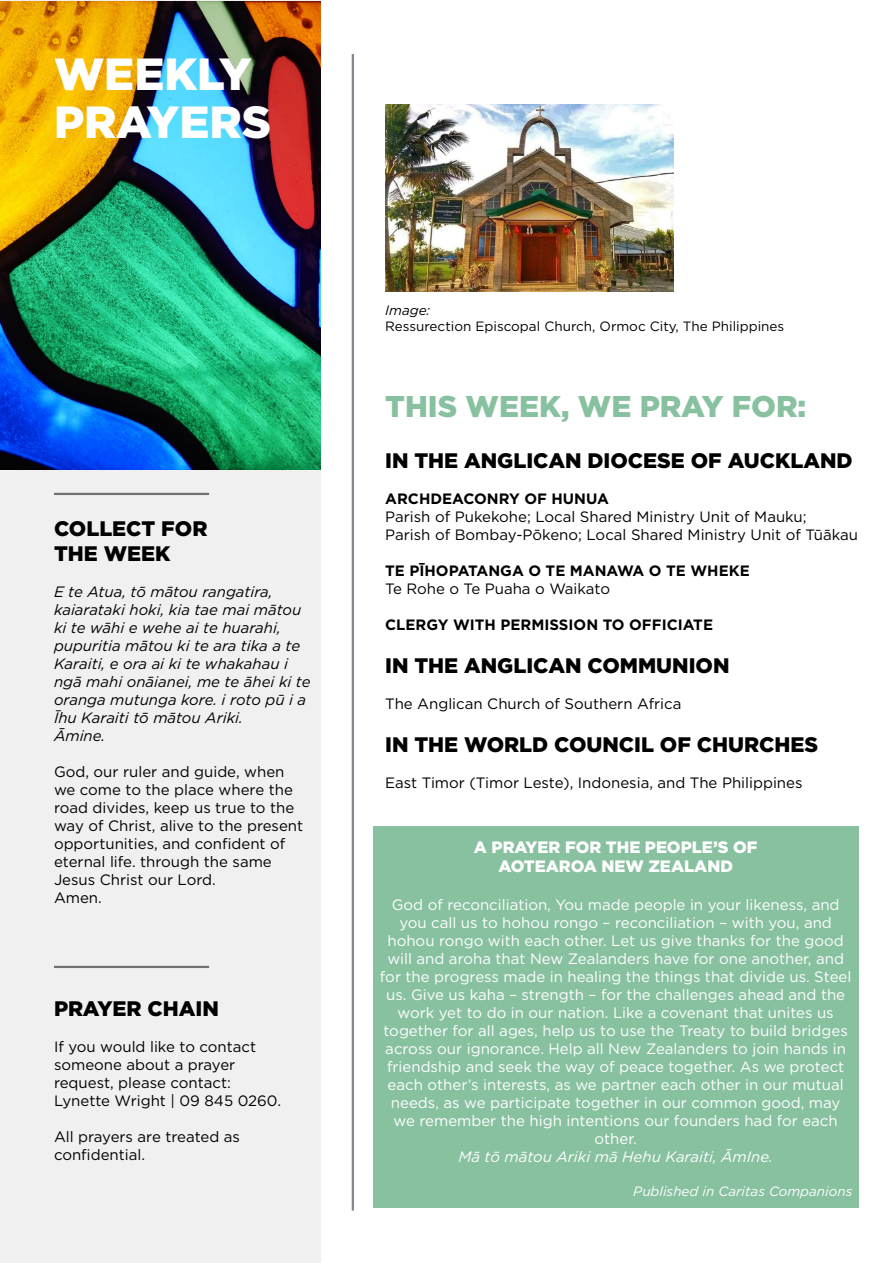
<style>
.page{position:relative;width:893px;height:1263px;background:#fff}
.page>*{position:absolute;margin:0;border:0;box-sizing:border-box;transform-origin:0 0}
.t1{font:900 45px/48px "Gotham";color:#fff}
.t2{font:900 30px "Gotham";color:#88c1a0}
.t3{font:900 21px/25.2px "Gotham";color:#000}
.t4{font:900 16.5px/19.8px "Gotham";color:#fff;text-align:center}
.t5{font:15px/18px "Gotham";color:#fff;text-align:center}
.t6{font:15px/18px "Gotham";color:#000}
.t7{font:italic 15px/18px "Gotham";color:#000}
.t8{font:700 15px "Gotham";color:#000}
.t9{font:italic 15px "Gotham";color:#fff}
.t10{font:13.5px "Gotham";color:#000}
.t11{font:italic 13.5px "Gotham";color:#fff}
.t12{font:italic 13.5px "Gotham";color:#000}
</style>
<div class="page">
<div style="left:0;top:1px;width:320px;height:1262px;background:#f1f0f0"></div>
<img style="left:0;top:2px;width:320px;height:468px">
<hr style="left:352px;top:54px;width:2px;height:1157px;background:#82868f">
<hr style="left:54px;top:966px;width:155px;height:2px;background:#6f7275">
<hr style="left:54px;top:493px;width:155px;height:2px;background:#6f7275">
<div style="left:374px;top:826px;width:485px;height:382px;background:#88c19f"></div>
<img style="left:385px;top:104px;width:288px;height:188px">
<h1 class="t1" style="left:54px;top:50px;width:219px">WEEKLY<br>PRAYERS</h1>
<h3 class="t3" style="left:54px;top:516px;width:155px">COLLECT FOR<br>THE WEEK</h3>
<p class="t7" style="left:54px;top:583px;width:258px">E te Atua, tō mātou rangatira, kaiarataki hoki, kia tae mai mātou ki te wāhi e wehe ai te huarahi, pupuritia mātou ki te ara tika a te<br>Karaiti, e ora ai ki te whakahau i ngā mahi onāianei, me te āhei ki te oranga mutunga kore. i roto pū i a<br>Īhu Karaiti tō mātou Ariki.<br>Āmine.</p>
<p class="t6" style="left:54px;top:763px;width:251px">God, our ruler and guide, when we come to the place where the road divides, keep us true to the way of Christ, alive to the present opportunities, and confident of eternal life. through the same<br>Jesus Christ our Lord.<br>Amen.</p>
<h3 class="t3" style="left:54px;top:995px;width:166px">PRAYER CHAIN</h3>
<p class="t6" style="left:54px;top:1037px;width:229px">If you would like to contact someone about a prayer request, please contact:<br>Lynette Wright | 09 845 0260.</p>
<p class="t6" style="left:54px;top:1127px;width:188px">All prayers are treated as confidential.</p>
<p class="t12" style="left:385px;top:302px;width:46px">Image:</p>
<p class="t10" style="left:385px;top:318px;width:401px">Ressurection Episcopal Church, Ormoc City, The Philippines</p>
<h2 class="t2" style="left:385px;top:386px;width:423px">THIS WEEK, WE PRAY FOR:</h2>
<h3 class="t3" style="left:385px;top:447px;width:469px">IN THE ANGLICAN DIOCESE OF AUCKLAND</h3>
<p class="t8" style="left:385px;top:488px;width:225px">ARCHDEACONRY OF HUNUA</p>
<p class="t6" style="left:385px;top:507px;width:474px">Parish of Pukekohe; Local Shared Ministry Unit of Mauku;<br>Parish of Bombay-Pōkeno; Local Shared Ministry Unit of Tūākau</p>
<p class="t8" style="left:385px;top:560px;width:366px">TE PĪHOPATANGA O TE MANAWA O TE WHEKE</p>
<p class="t6" style="left:385px;top:579px;width:226px">Te Rohe o Te Puaha o Waikato</p>
<p class="t8" style="left:385px;top:614px;width:329px">CLERGY WITH PERMISSION TO OFFICIATE</p>
<h3 class="t3" style="left:385px;top:653px;width:346px">IN THE ANGLICAN COMMUNION</h3>
<p class="t6" style="left:385px;top:694px;width:298px">The Anglican Church of Southern Africa</p>
<h3 class="t3" style="left:385px;top:732px;width:434px">IN THE WORLD COUNCIL OF CHURCHES</h3>
<p class="t6" style="left:385px;top:773px;width:419px">East Timor (Timor Leste), Indonesia, and The Philippines</p>
<p class="t4" style="left:474px;top:837px;width:285px">A PRAYER FOR THE PEOPLE’S OF<br>AOTEAROA NEW ZEALAND</p>
<p class="t5" style="left:380px;top:895px;width:473px">God of reconciliation, You made people in your likeness, and you call us to hohou rongo – reconciliation – with you, and hohou rongo with each other. Let us give thanks for the good will and aroha that New Zealanders have for one another, and for the progress made in healing the things that divide us. Steel us. Give us kaha – strength – for the challenges ahead and the work yet to do in our nation. Like a covenant that unites us together for all ages, help us to use the Treaty to build bridges across our ignorance. Help all New Zealanders to join hands in friendship and seek the way of peace together. As we protect each other’s interests, as we partner each other in our mutual needs, as we participate together in our common good, may we remember the high intentions our founders had for each other.</p>
<p class="t9" style="left:458px;top:1147px;width:316px">Mā tō mātou Ariki mā Hehu Karaiti, ĀmIne.</p>
<p class="t11" style="left:633px;top:1183px;width:221px">Published in Caritas Companions</p>
</div>
